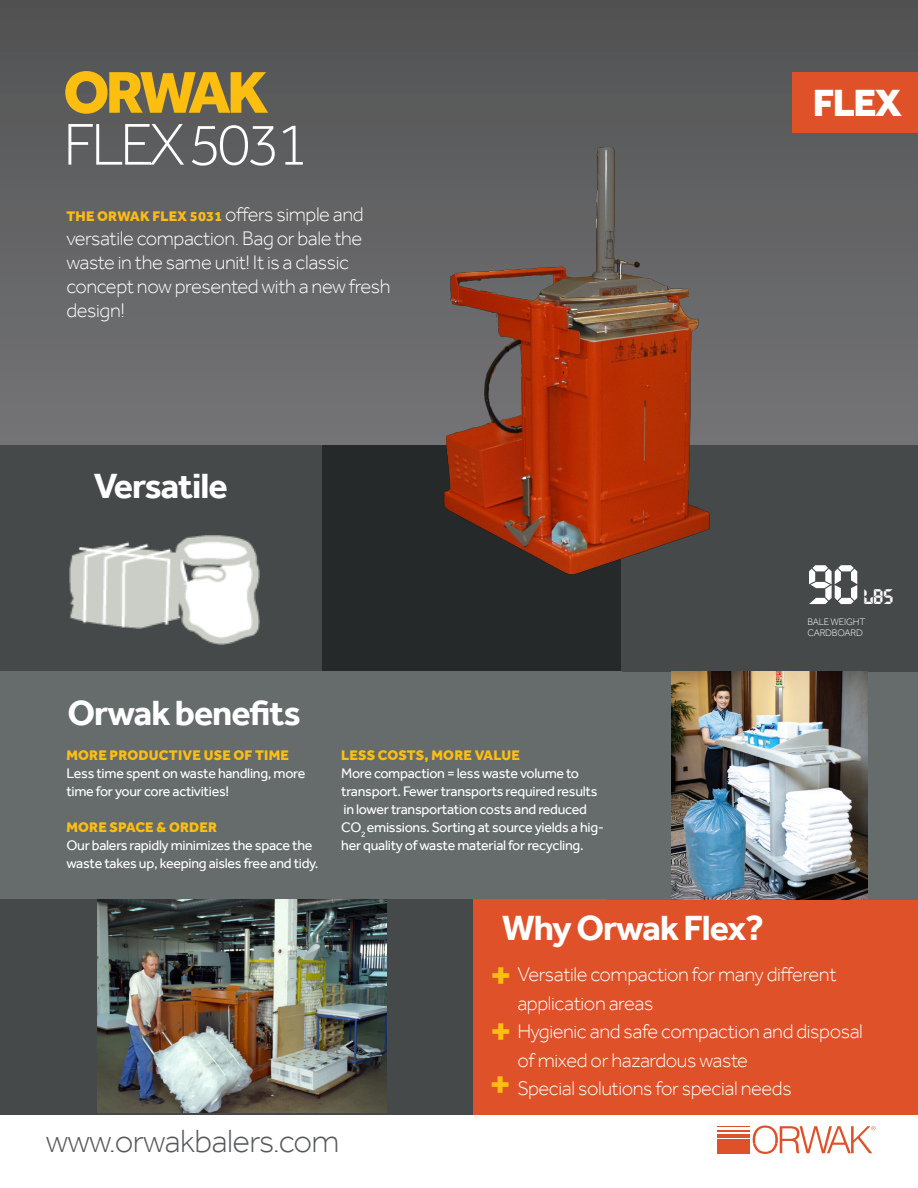
<style>
.page{position:relative;width:918px;height:1188px;background:#fff}
.page>*{position:absolute;margin:0;border:0;box-sizing:border-box;transform-origin:0 0}
.t1{font:300 60.9px "Effra";letter-spacing:-.065em;color:#fff}
.t2{font:800 60.9px "Effra";letter-spacing:-.07em;color:#fdbe12}
.t3{font:55.5px "Transistor";color:#fff}
.t4{font:700 42px "Effra";color:#fdbe12}
.t5{font:800 39px "Effra";color:#fff}
.t6{font:700 36px "Effra";letter-spacing:-.03em;color:#fff}
.t7{font:300 33px "Effra";letter-spacing:-.02em;color:#57585a}
.t8{font:21px "Transistor";color:#fff}
.t9{font:300 20.25px/24px "Effra";letter-spacing:-.02em;color:#fff}
.t10{font:14.25px/18px "Effra";letter-spacing:-.02em;color:#fff}
.t11{font:800 14.25px "Effra";letter-spacing:.015em;color:#fdbe12}
.t12{font:300 9.75px/11.7px "Effra";letter-spacing:-.02em;color:#fff}
.s1{font-weight:300;font-size:20.25px;color:#fff}
</style>
<div class="page">
<div style="left:0;top:0;width:918px;height:450px;background:linear-gradient(to bottom,#515252,#757578)"></div>
<div style="left:0;top:446px;width:323px;height:251px;background:#454949"></div>
<div style="left:621px;top:446px;width:297px;height:251px;background:#454949"></div>
<div style="left:323px;top:446px;width:298px;height:251px;background:#252929"></div>
<div style="left:472px;top:899px;width:446px;height:216px;background:#df5129"></div>
<div style="left:0;top:672px;width:621px;height:227px;background:#666b6b"></div>
<div style="left:793px;top:72px;width:125px;height:60px;background:#df5129"></div>
<div style="left:718px;top:1144px;width:32px;height:9px;background:#df5129"></div>
<div style="left:718px;top:1139px;width:32px;height:5px;background:#df5129"></div>
<hr style="left:718px;top:1135px;width:32px;height:3px;background:#df5129">
<hr style="left:718px;top:1130px;width:32px;height:2px;background:#df5129">
<hr style="left:718px;top:1126px;width:32px;height:1px;background:#df5129">
<svg style="left:753px;top:1125px;width:122px;height:29px"></svg>
<div style="left:0;top:899px;width:473px;height:216px;background:#454949"></div>
<img style="left:97px;top:899px;width:290px;height:214px">
<div style="left:608px;top:672px;width:310px;height:227px;background:#666b6b"></div>
<img style="left:672px;top:672px;width:196px;height:227px">
<img style="left:69px;top:535px;width:191px;height:110px">
<img style="left:443px;top:124px;width:276px;height:451px">
<p class="t2" style="left:63px;top:55px;width:207px">ORWAK</p>
<p class="t1" style="left:63px;top:110px;width:247px">FLEX 5031</p>
<p class="t11" style="left:66px;top:208px;width:299px">THE ORWAK FLEX 5031 <span class="s1">offers simple and</span></p>
<p class="t9" style="left:66px;top:226px;width:326px">versatile compaction. Bag or bale the waste in the same unit! It is a classic concept now presented with a new fresh design!</p>
<p class="t6" style="left:94px;top:464px;width:135px">Versatile</p>
<p class="t6" style="left:68px;top:691px;width:235px">Orwak benefits</p>
<p class="t11" style="left:66px;top:747px;width:224px">MORE PRODUCTIVE USE OF TIME</p>
<p class="t10" style="left:66px;top:764px;width:241px">Less time spent on waste handling, more time for your core activities!</p>
<p class="t11" style="left:66px;top:819px;width:152px">MORE SPACE &amp; ORDER</p>
<p class="t10" style="left:66px;top:836px;width:254px">Our balers rapidly minimizes the space the waste takes up, keeping aisles free and tidy.</p>
<p class="t11" style="left:341px;top:747px;width:180px">LESS COSTS, MORE VALUE</p>
<p class="t10" style="left:341px;top:764px;width:258px">More compaction = less waste volume to transport. Fewer transports required results</p>
<p class="t10" style="left:341px;top:800px;width:264px">in lower transportation costs and reduced<br>CO<sub>2</sub> emissions. Sorting at source yields a hig&shy;her quality of waste material for recycling.</p>
<p class="t5" style="left:813px;top:79px;width:90px">FLEX</p>
<p class="t3" style="left:807px;top:556px;width:53px">90</p>
<p class="t8" style="left:864px;top:586px;width:31px">lbs</p>
<p class="t12" style="left:807px;top:616px;width:59px">BALE WEIGHT<br>CARDBOARD</p>
<p class="t7" style="left:46px;top:1122px;width:295px">www.orwakbalers.com</p>
<p class="t6" style="left:502px;top:906px;width:263px">Why Orwak Flex?</p>
<p class="t9" style="left:517px;top:963px;width:321px">Versatile compaction for many different</p>
<p class="t9" style="left:517px;top:991px;width:137px">application areas</p>
<p class="t9" style="left:517px;top:1020px;width:347px">Hygienic and safe compaction and disposal</p>
<p class="t9" style="left:517px;top:1048px;width:232px">of mixed or hazardous waste</p>
<p class="t4" style="left:489px;top:1059px;width:24px">+</p>
<p class="t9" style="left:517px;top:1077px;width:276px">Special solutions for special needs</p>
<p class="t4" style="left:489px;top:950px;width:24px">+</p>
<p class="t4" style="left:489px;top:1005px;width:24px">+</p>
</div>
